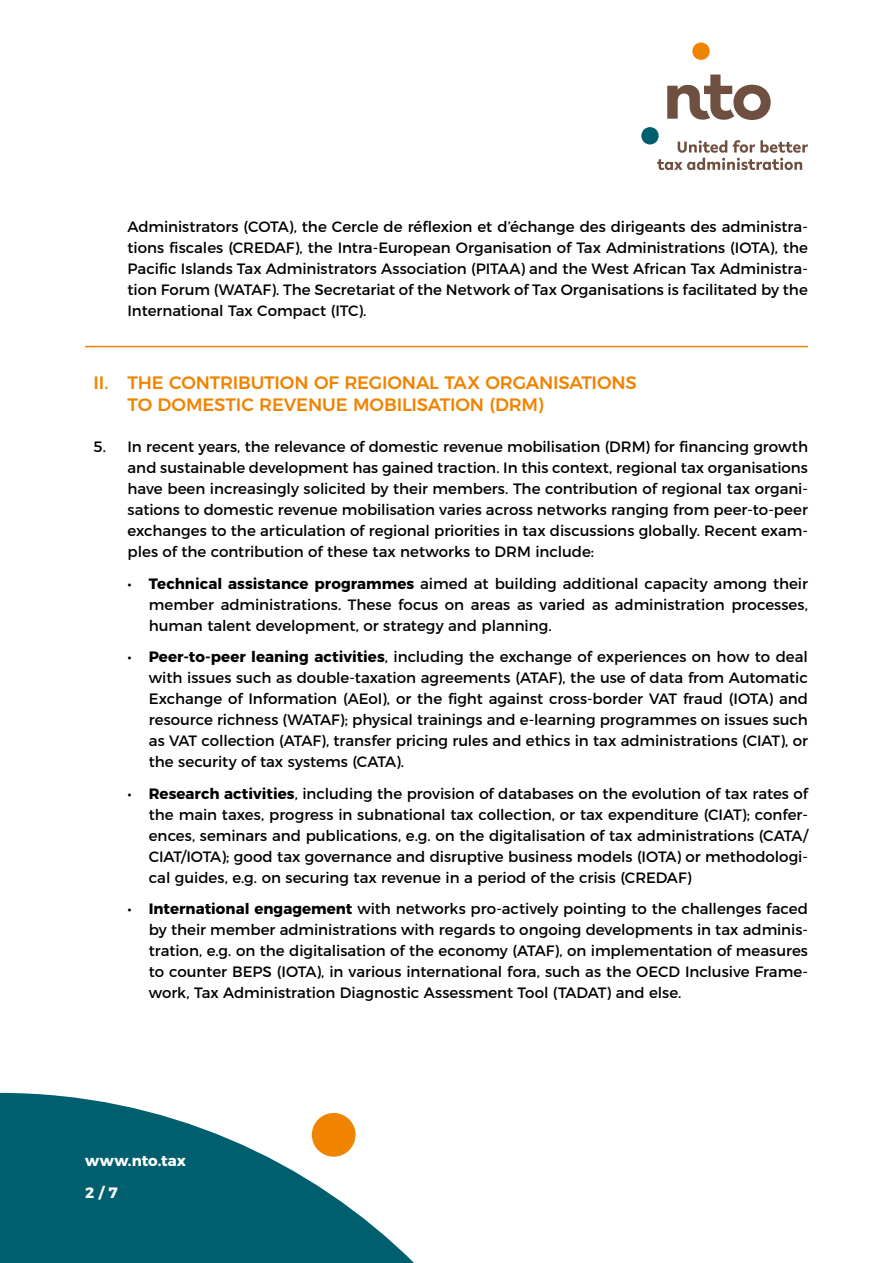
<style>
.page{position:relative;width:893px;height:1263px;background:#fff}
.page>*{position:absolute;margin:0;border:0;box-sizing:border-box;transform-origin:0 0}
.t1{font:500 18px/21.6px "Montserrat";letter-spacing:-.01em;color:#f08300}
.t2{font:15px/21px "Montserrat";letter-spacing:-.005em;color:#000;text-align:justify}
.t3{font:700 15px/31.5px "Montserrat";letter-spacing:.005em;color:#fff}
.s1{font-weight:700}
</style>
<div class="page">
<svg style="left:0;top:1093px;width:414px;height:170px;fill:#005f6e"></svg>
<div style="left:312px;top:1113px;width:44px;height:44px;background:#f08300;border-radius:50%"></div>
<svg style="left:692px;top:43px;width:18px;height:17px"></svg>
<svg style="left:641px;top:75px;width:167px;height:95px"></svg>
<hr style="left:85px;top:346px;width:723px;height:1px;background:#f08300">
<p class="t2" style="left:128px;top:215px;width:682px">Administrators (COTA), the Cercle de réflexion et d’échange des dirigeants des administra&shy;tions fiscales (CREDAF), the Intra-European Organisation of Tax Administrations (IOTA), the Pacific Islands Tax Administrators Association (PITAA) and the West African Tax Administra&shy;tion Forum (WATAF). The Secretariat of the Network of Tax Organisations is facilitated by the International Tax Compact (ITC).</p>
<p class="t1" style="left:128px;top:371px;width:511px;text-indent:-34px">II. THE CONTRIBUTION OF REGIONAL TAX ORGANISATIONS<br>TO DOMESTIC REVENUE MOBILISATION (DRM)</p>
<p class="t2" style="left:128px;top:435px;width:682px;text-indent:-34px">5. In recent years, the relevance of domestic revenue mobilisation (DRM) for financing growth and sustainable development has gained traction. In this context, regional tax organisations have been increasingly solicited by their members. The contribution of regional tax organi&shy;sations to domestic revenue mobilisation varies across networks ranging from peer-to-peer exchanges to the articulation of regional priorities in tax discussions globally. Recent exam&shy;ples of the contribution of these tax networks to DRM include:</p>
<p class="t2" style="left:149px;top:572px;width:661px;text-indent:-21px">∙ <span class="s1">Technical assistance programmes</span> aimed at building additional capacity among their member administrations. These focus on areas as varied as administration processes, human talent development, or strategy and planning.</p>
<p class="t2" style="left:149px;top:645px;width:661px;text-indent:-21px">∙ <span class="s1">Peer-to-peer leaning activities</span>, including the exchange of experiences on how to deal with issues such as double-taxation agreements (ATAF), the use of data from Automatic Exchange of Information (AEoI), or the fight against cross-border VAT fraud (IOTA) and resource richness (WATAF); physical trainings and e-learning programmes on issues such as VAT collection (ATAF), transfer pricing rules and ethics in tax administrations (CIAT), or the security of tax systems (CATA).</p>
<p class="t2" style="left:149px;top:782px;width:661px;text-indent:-21px">∙ <span class="s1">Research activities</span>, including the provision of databases on the evolution of tax rates of the main taxes, progress in subnational tax collection, or tax expenditure (CIAT); confer&shy;ences, seminars and publications, e.g. on the digitalisation of tax administrations (CATA/ CIAT/IOTA); good tax governance and disruptive business models (IOTA) or methodologi&shy;cal guides, e.g. on securing tax revenue in a period of the crisis (CREDAF)</p>
<p class="t2" style="left:149px;top:897px;width:661px;text-indent:-21px">∙ <span class="s1">International engagement</span> with networks pro-actively pointing to the challenges faced by their member administrations with regards to ongoing developments in tax adminis&shy;tration, e.g. on the digitalisation of the economy (ATAF), on implementation of measures to counter BEPS (IOTA), in various international fora, such as the OECD Inclusive Frame&shy;work, Tax Administration Diagnostic Assessment Tool (TADAT) and else.</p>
<p class="t3" style="left:85px;top:1144px;width:102px">www.nto.tax<br>2 / 7</p>
</div>
